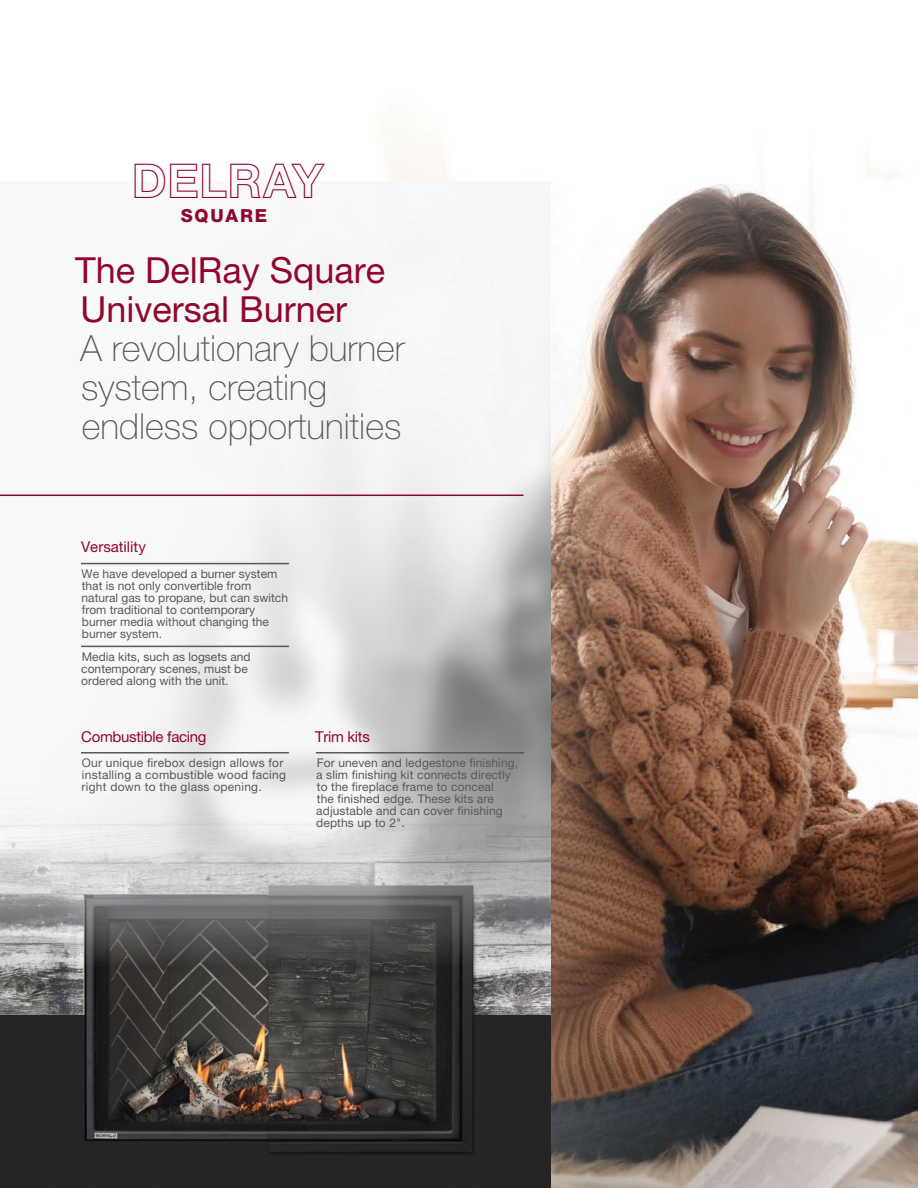
<style>
.page{position:relative;width:918px;height:1188px;background:#fff}
.page>*{position:absolute;margin:0;border:0;box-sizing:border-box;transform-origin:0 0}
.t1{font:48px "Helvetica Neue LT Pro Bd Ou";color:#91062f}
.t2{font:100 36px/39px "Helvetica Neue LT Pro";color:#58595b}
.t3{font:36px/39px "Helvetica Neue LT Pro";color:#91062f}
.t4{font:800 18px "Helvetica Neue LT Pro";letter-spacing:.1em;color:#91062f}
.t5{font:15px "Helvetica Neue LT Pro";letter-spacing:-.02em;color:#91062f}
.t6{font:15px "Helvetica Neue LT Pro";color:#91062f}
.t7{font:12px/12px "Helvetica Neue LT Pro";letter-spacing:.01em;color:#58595b}
</style>
<div class="page">
<img style="left:382px;top:133px;width:536px;height:1055px">
<img style="left:0;top:181px;width:551px;height:424px">
<img style="left:0;top:605px;width:551px;height:583px">
<hr style="left:0;top:495px;width:524px;height:1px;background:#91062f">
<hr style="left:81px;top:563px;width:208px;height:1px;background:#58595b">
<hr style="left:81px;top:646px;width:208px;height:1px;background:#58595b">
<hr style="left:81px;top:752px;width:208px;height:2px;background:#58595b">
<hr style="left:316px;top:752px;width:208px;height:2px;background:#58595b">
<h1 class="t1" style="left:132px;top:151px;width:194px">DELRAY</h1>
<h3 class="t4" style="left:181px;top:205px;width:88px">SQUARE</h3>
<h2 class="t3" style="left:75px;top:250px;width:312px">The DelRay Square<br>Universal Burner</h2>
<h2 class="t2" style="left:81px;top:329px;width:326px">A revolutionary burner system, creating endless opportunities</h2>
<p class="t6" style="left:81px;top:538px;width:66px">Versatility</p>
<p class="t7" style="left:82px;top:567px;width:208px">We have developed a burner system that is not only convertible from natural gas to propane, but can switch from traditional to contemporary burner media without changing the burner system.</p>
<p class="t7" style="left:81px;top:650px;width:171px">Media kits, such as logsets and contemporary scenes, must be ordered along with the unit.</p>
<p class="t5" style="left:81px;top:727px;width:127px">Combustible facing</p>
<p class="t7" style="left:82px;top:757px;width:206px">Our unique firebox design allows for installing a combustible wood facing right down to the glass opening.</p>
<p class="t5" style="left:315px;top:727px;width:56px">Trim kits</p>
<p class="t7" style="left:316px;top:757px;width:203px">For uneven and ledgestone finishing, a slim finishing kit connects directly to the fireplace frame to conceal<br>the finished edge. These kits are adjustable and can cover finishing depths up to 2".</p>
</div>
